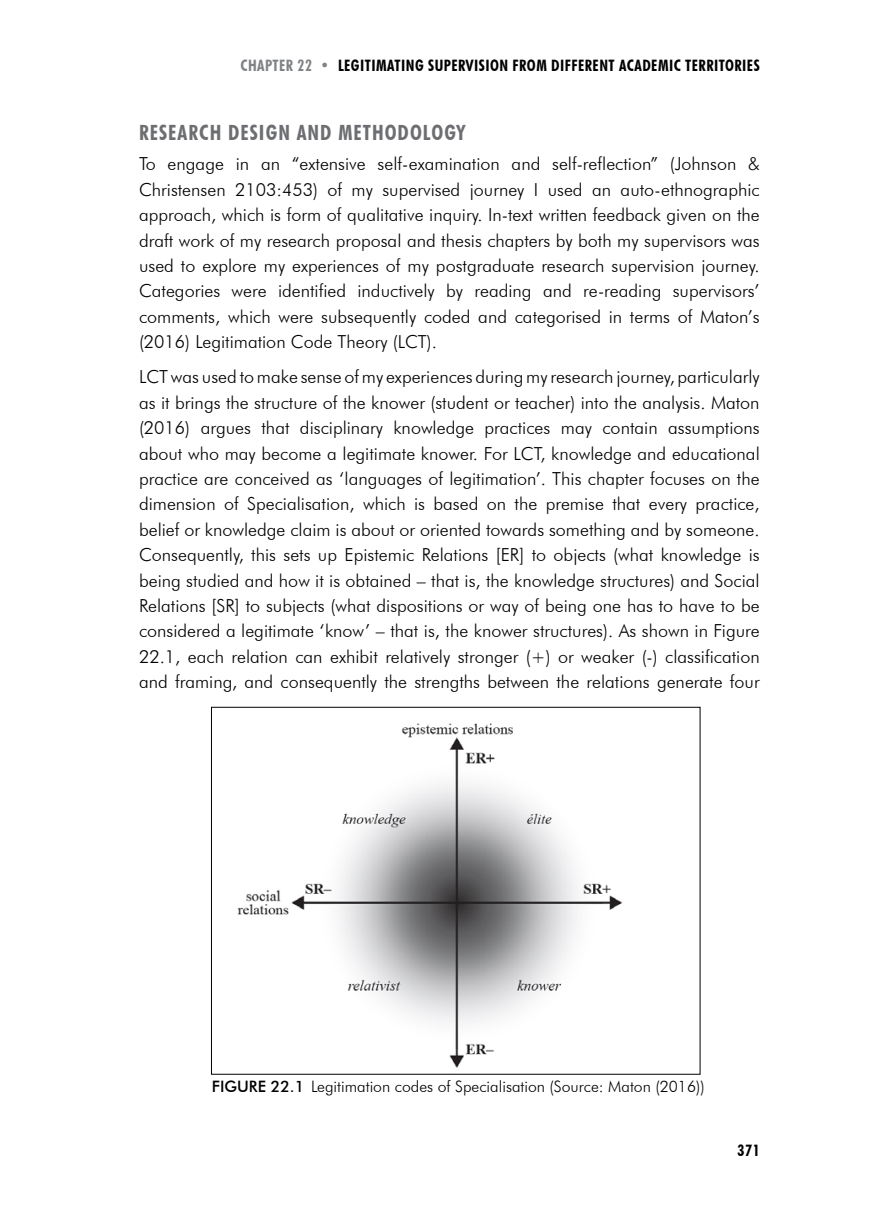
<style>
.page{position:relative;width:869px;height:1216px;background:#fff}
.page>*{position:absolute;margin:0;border:0;box-sizing:border-box;transform-origin:0 0}
.t1{font:700 condensed 21px "Futura BT";letter-spacing:.05em;color:#6d6e71}
.t2{font:300 17.85px/25.4px "Futura BT";color:#000;text-align:justify}
.t3{font:700 condensed 15.75px "Futura BT";letter-spacing:.03em;color:#000}
.t4{font:300 15.75px "Futura BT";color:#000}
.s1{color:#808285}
.s2{font-weight:500}
</style>
<div class="page">
<img style="left:237px;top:723px;width:385px;height:345px">
<p class="t3" style="left:240px;top:55px;width:520px"><span class="s1">CHAPTER 22 •</span> LEGITIMATING SUPERVISION FROM DIFFERENT ACADEMIC TERRITORIES</p>
<p class="t1" style="left:139px;top:120px;width:327px">RESEARCH DESIGN AND METHODOLOGY</p>
<p class="t2" style="left:139px;top:151px;width:622px">To engage in an “extensive self-examination and self-reflection” (Johnson &amp; Christensen 2103:453) of my supervised journey I used an auto-ethnographic approach, which is form of qualitative inquiry. In-text written feedback given on the draft work of my research proposal and thesis chapters by both my supervisors was used to explore my experiences of my postgraduate research supervision journey.<br>Categories were identified inductively by reading and re-reading supervisors’ comments, which were subsequently coded and categorised in terms of Maton’s (2016) Legitimation Code Theory (LCT).</p>
<p class="t2" style="left:139px;top:364px;width:622px">LCT was used to make sense of my experiences during my research journey, particularly as it brings the structure of the knower (student or teacher) into the analysis. Maton (2016) argues that disciplinary knowledge practices may contain assumptions about who may become a legitimate knower. For LCT, knowledge and educational practice are conceived as ‘languages of legitimation’. This chapter focuses on the dimension of Specialisation, which is based on the premise that every practice, belief or knowledge claim is about or oriented towards something and by someone.<br>Consequently, this sets up Epistemic Relations [ER] to objects (what knowledge is being studied and how it is obtained – that is, the knowledge structures) and Social Relations [SR] to subjects (what dispositions or way of being one has to have to be considered a legitimate ‘know’ – that is, the knower structures). As shown in Figure 22.1, each relation can exhibit relatively stronger (+) or weaker (-) classification and framing, and consequently the strengths between the relations generate four</p>
<p class="t4" style="left:212px;top:1076px;width:494px"><span class="s2">FIGURE 22.1</span> Legitimation codes of Specialisation (Source: Maton (2016))</p>
<p class="t3" style="left:737px;top:1141px;width:24px">371</p>
</div>
